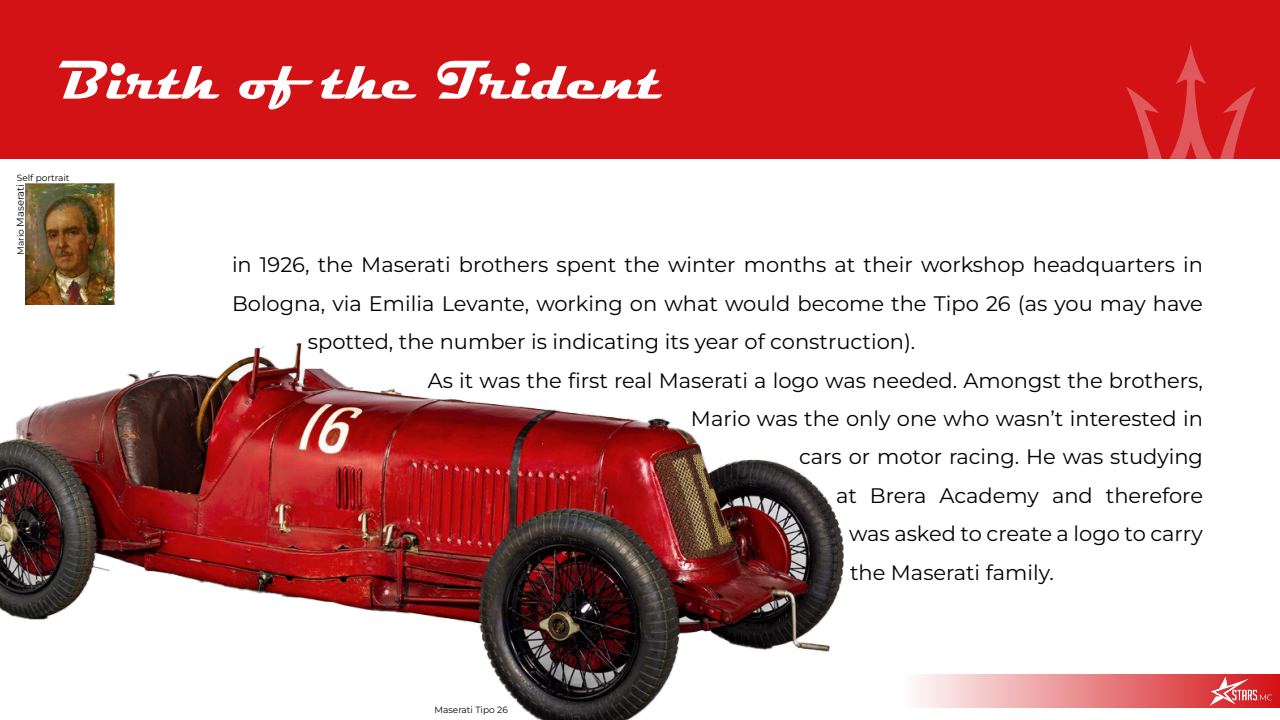
<style>
.page{position:relative;width:1280px;height:720px;background:#fff}
.page>*{position:absolute;margin:0;border:0;box-sizing:border-box;transform-origin:0 0}
.t1{font:700 55.1px "Magneto";color:#fff}
.t2{font:100 21px "Montserrat";color:#000}
.t3{font:100 10px "Montserrat";color:#000}
.t4{font:100 9px "Montserrat";color:#000}
.s1{font-size:9px}
</style>
<div class="page">
<img style="left:0;top:183px;width:844px;height:537px">
<div style="left:0;top:0;width:1280px;height:159px;background:#d31216"></div>
<svg style="left:1126px;top:87px;width:36px;height:72px"></svg>
<svg style="left:1220px;top:87px;width:36px;height:72px"></svg>
<svg style="left:1169px;top:44px;width:43px;height:115px"></svg>
<img style="left:26px;top:183px;width:89px;height:121px">
<svg style="left:917px;top:674px;width:363px;height:34px;background:#eb989a"></svg>
<img style="left:1203px;top:676px;width:75px;height:32px">
<h1 class="t1" style="left:58px;top:46px;width:606px">Birth of the Trident</h1>
<p class="t4" style="left:17px;top:172px;width:54px">Self portrait</p>
<p class="t3" style="left:14px;top:255px;width:72px;rotate:-90deg"><span class="s1">Mario</span> Maserati</p>
<p class="t2" style="left:232px;top:251px;width:973px">in 1926, the Maserati brothers spent the winter months at their workshop headquarters in</p>
<p class="t2" style="left:232px;top:289px;width:973px">Bologna, via Emilia Levante, working on what would become the Tipo 26 (as you may have</p>
<p class="t2" style="left:308px;top:328px;width:609px">spotted, the number is indicating its year of construction).</p>
<p class="t2" style="left:428px;top:366px;width:777px">As it was the first real Maserati a logo was needed. Amongst the brothers,</p>
<p class="t2" style="left:691px;top:405px;width:514px">Mario was the only one who wasn’t interested in</p>
<p class="t2" style="left:799px;top:443px;width:406px">cars or motor racing. He was studying</p>
<p class="t2" style="left:836px;top:481px;width:369px">at Brera Academy and therefore</p>
<p class="t2" style="left:849px;top:520px;width:356px">was asked to create a logo to carry</p>
<p class="t2" style="left:850px;top:558px;width:205px">the Maserati family.</p>
<p class="t4" style="left:435px;top:704px;width:75px">Maserati Tipo 26</p>
</div>
